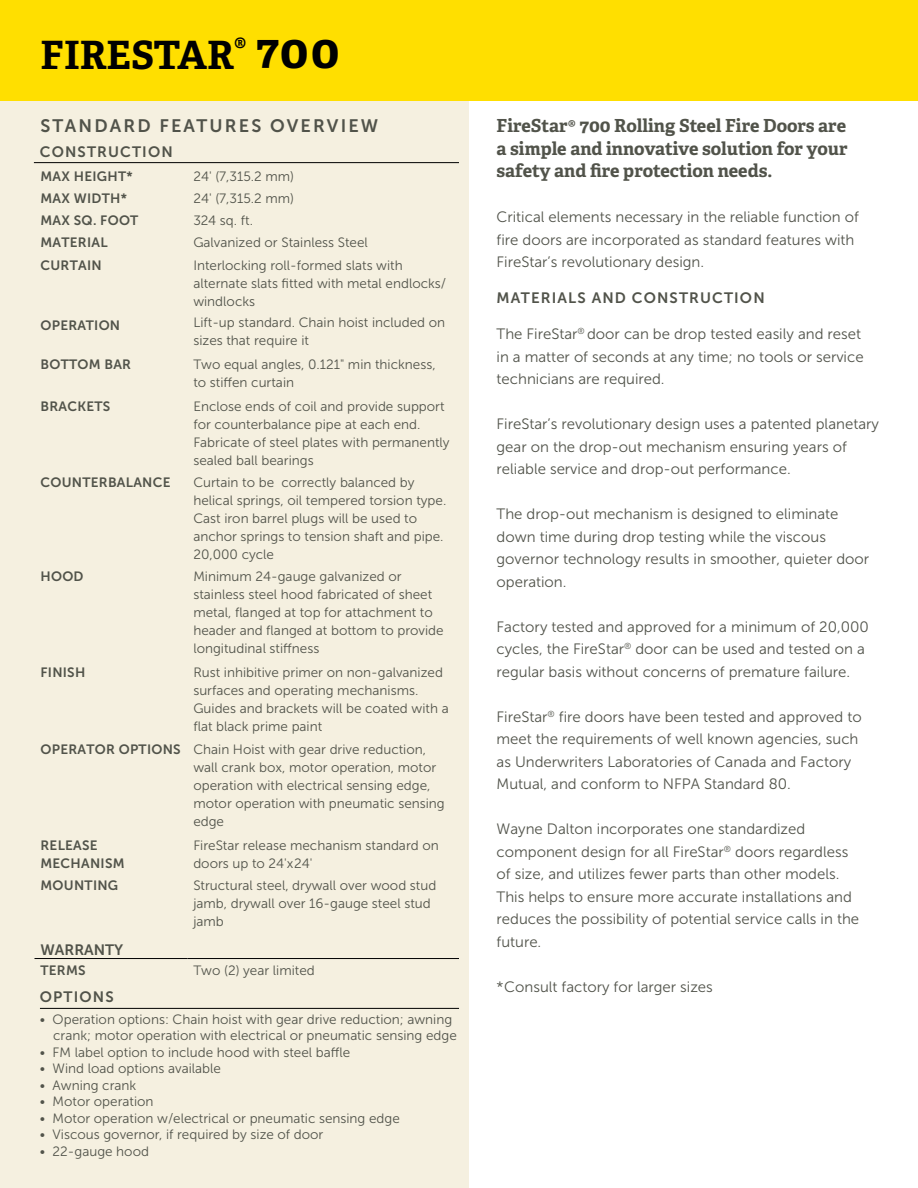
<style>
.page{position:relative;width:918px;height:1188px;background:#fff}
.page>*{position:absolute;margin:0;border:0;box-sizing:border-box;transform-origin:0 0}
.t1{font:700 39px "Adelle PE";color:#000}
.t2{font:700 18px/22.5px "Adelle PE";letter-spacing:-.005em;color:#51534a;text-align:justify}
.t3{font:18px "Museo Sans 700";letter-spacing:.12em;color:#51534a}
.t4{font:15px/22.5px "Museo Sans 300";color:#51534a}
.t5{font:15px "Museo Sans 700";letter-spacing:.075em;color:#51534a}
.t6{font:15px "Museo Sans 700";color:#51534a}
.t7{font:13.5px/18px "Museo Sans 300";color:#51534a}
.t8{font:13.5px/18px "Museo Sans 700";letter-spacing:.02em;color:#51534a}
.s1{font-size:43.5px}
.s2{font-size:48px}
.s3{font-family:"Museo Sans 700"}
</style>
<div class="page">
<div style="left:0;top:95px;width:469px;height:1093px;background:#f5f0e0"></div>
<hr style="left:34px;top:958px;width:153px;height:1px;background:#000">
<hr style="left:187px;top:958px;width:272px;height:1px;background:#000">
<div style="left:0;top:0;width:917px;height:100px;background:#ffdf00"></div>
<hr style="left:917px;top:0;width:1px;height:100px;background:#ffdf00">
<hr style="left:40px;top:1008px;width:149px;height:1px;background:#000">
<hr style="left:189px;top:1008px;width:270px;height:1px;background:#000">
<hr style="left:34px;top:162px;width:425px;height:1px;background:#000">
<h1 class="t1" style="left:40px;top:27px;width:301px">FIRESTAR<sup>®</sup> <span class="s1">7</span><span class="s2">00</span></h1>
<h2 class="t3" style="left:40px;top:116px;width:339px">STANDARD FEATURES OVERVIEW</h2>
<p class="t5" style="left:40px;top:143px;width:134px">CONSTRUCTION</p>
<p class="t8" style="left:40px;top:167px;width:94px">MAX HEIGHT*</p>
<p class="t7" style="left:193px;top:167px;width:102px">24' (7,315.2 mm)</p>
<p class="t8" style="left:40px;top:189px;width:88px">MAX WIDTH*</p>
<p class="t7" style="left:193px;top:190px;width:102px">24' (7,315.2 mm)</p>
<p class="t8" style="left:40px;top:212px;width:99px">MAX SQ. FOOT</p>
<p class="t7" style="left:193px;top:212px;width:61px">324 sq. ft.</p>
<p class="t8" style="left:40px;top:234px;width:69px">MATERIAL</p>
<p class="t7" style="left:193px;top:234px;width:176px">Galvanized or Stainless Steel</p>
<p class="t8" style="left:40px;top:256px;width:63px">CURTAIN</p>
<p class="t7" style="left:193px;top:256px;width:254px">Interlocking roll-formed slats with alternate slats fitted with metal endlocks/ windlocks</p>
<p class="t8" style="left:40px;top:317px;width:81px">OPERATION</p>
<p class="t7" style="left:193px;top:313px;width:253px">Lift-up standard. Chain hoist included on sizes that require it</p>
<p class="t8" style="left:40px;top:355px;width:92px">BOTTOM BAR</p>
<p class="t7" style="left:193px;top:355px;width:244px">Two equal angles, 0.121" min thickness, to stiffen curtain</p>
<p class="t8" style="left:40px;top:397px;width:71px">BRACKETS</p>
<p class="t7" style="left:193px;top:397px;width:258px">Enclose ends of coil and provide support for counterbalance pipe at each end.<br>Fabricate of steel plates with permanently sealed ball bearings</p>
<p class="t8" style="left:40px;top:473px;width:131px">COUNTERBALANCE</p>
<p class="t7" style="left:193px;top:473px;width:254px">Curtain to be correctly balanced by helical springs, oil tempered torsion type.<br>Cast iron barrel plugs will be used to anchor springs to tension shaft and pipe.<br>20,000 cycle</p>
<p class="t8" style="left:40px;top:568px;width:45px">HOOD</p>
<p class="t7" style="left:193px;top:568px;width:252px">Minimum 24-gauge galvanized or stainless steel hood fabricated of sheet metal, flanged at top for attachment to header and flanged at bottom to provide longitudinal stiffness</p>
<p class="t8" style="left:40px;top:663px;width:46px">FINISH</p>
<p class="t7" style="left:193px;top:663px;width:257px">Rust inhibitive primer on non-galvanized surfaces and operating mechanisms.<br>Guides and brackets will be coated with a flat black prime paint</p>
<p class="t7" style="left:193px;top:741px;width:253px;text-indent:-153px"><span class="s3">OPERATOR OPTIONS</span> Chain Hoist with gear drive reduction, wall crank box, motor operation, motor operation with electrical sensing edge, motor operation with pneumatic sensing edge</p>
<p class="t8" style="left:40px;top:836px;width:86px">RELEASE<br>MECHANISM</p>
<p class="t7" style="left:193px;top:836px;width:247px">FireStar release mechanism standard on doors up to 24'x24'</p>
<p class="t8" style="left:40px;top:877px;width:79px">MOUNTING</p>
<p class="t7" style="left:193px;top:877px;width:244px">Structural steel, drywall over wood stud jamb, drywall over 16-gauge steel stud jamb</p>
<p class="t6" style="left:40px;top:942px;width:84px">WARRANTY</p>
<p class="t8" style="left:40px;top:961px;width:47px">TERMS</p>
<p class="t7" style="left:193px;top:962px;width:123px">Two (2) year limited</p>
<p class="t5" style="left:40px;top:989px;width:75px">OPTIONS</p>
<p class="t7" style="left:53px;top:1011px;width:405px;line-height:16.5px;text-indent:-13px">• Operation options: Chain hoist with gear drive reduction; awning crank; motor operation with electrical or pneumatic sensing edge</p>
<p class="t7" style="left:40px;top:1043px;width:312px">• FM label option to include hood with steel baffle</p>
<p class="t7" style="left:40px;top:1060px;width:183px">• Wind load options available</p>
<p class="t7" style="left:40px;top:1076px;width:98px">• Awning crank</p>
<p class="t7" style="left:40px;top:1093px;width:115px">• Motor operation</p>
<p class="t7" style="left:40px;top:1109px;width:361px">• Motor operation w/electrical or pneumatic sensing edge</p>
<p class="t7" style="left:40px;top:1126px;width:285px">• Viscous governor, if required by size of door</p>
<p class="t7" style="left:40px;top:1142px;width:111px">• 22-gauge hood</p>
<h2 class="t2" style="left:497px;top:114px;width:353px">FireStar® 700 Rolling Steel Fire Doors are a simple and innovative solution for your safety and fire protection needs.</h2>
<p class="t4" style="left:497px;top:206px;width:364px">Critical elements necessary in the reliable function of fire doors are incorporated as standard features with<br>FireStar’s revolutionary design.</p>
<p class="t5" style="left:497px;top:290px;width:270px">MATERIALS AND CONSTRUCTION</p>
<p class="t4" style="left:497px;top:323px;width:369px">The FireStar<sup>®</sup> door can be drop tested easily and reset in a matter of seconds at any time; no tools or service technicians are required.</p>
<p class="t4" style="left:497px;top:413px;width:384px">FireStar’s revolutionary design uses a patented planetary gear on the drop-out mechanism ensuring years of reliable service and drop-out performance.</p>
<p class="t4" style="left:497px;top:503px;width:374px">The drop-out mechanism is designed to eliminate down time during drop testing while the viscous governor technology results in smoother, quieter door operation.</p>
<p class="t4" style="left:497px;top:616px;width:374px">Factory tested and approved for a minimum of 20,000 cycles, the FireStar<sup>®</sup> door can be used and tested on a regular basis without concerns of premature failure.</p>
<p class="t4" style="left:497px;top:706px;width:367px">FireStar<sup>®</sup> fire doors have been tested and approved to meet the requirements of well known agencies, such as Underwriters Laboratories of Canada and Factory Mutual, and conform to NFPA Standard 80.</p>
<p class="t4" style="left:497px;top:818px;width:364px">Wayne Dalton incorporates one standardized component design for all FireStar<sup>®</sup> doors regardless of size, and utilizes fewer parts than other models.<br>This helps to ensure more accurate installations and reduces the possibility of potential service calls in the future.</p>
<p class="t4" style="left:497px;top:976px;width:218px">*Consult factory for larger sizes</p>
</div>
